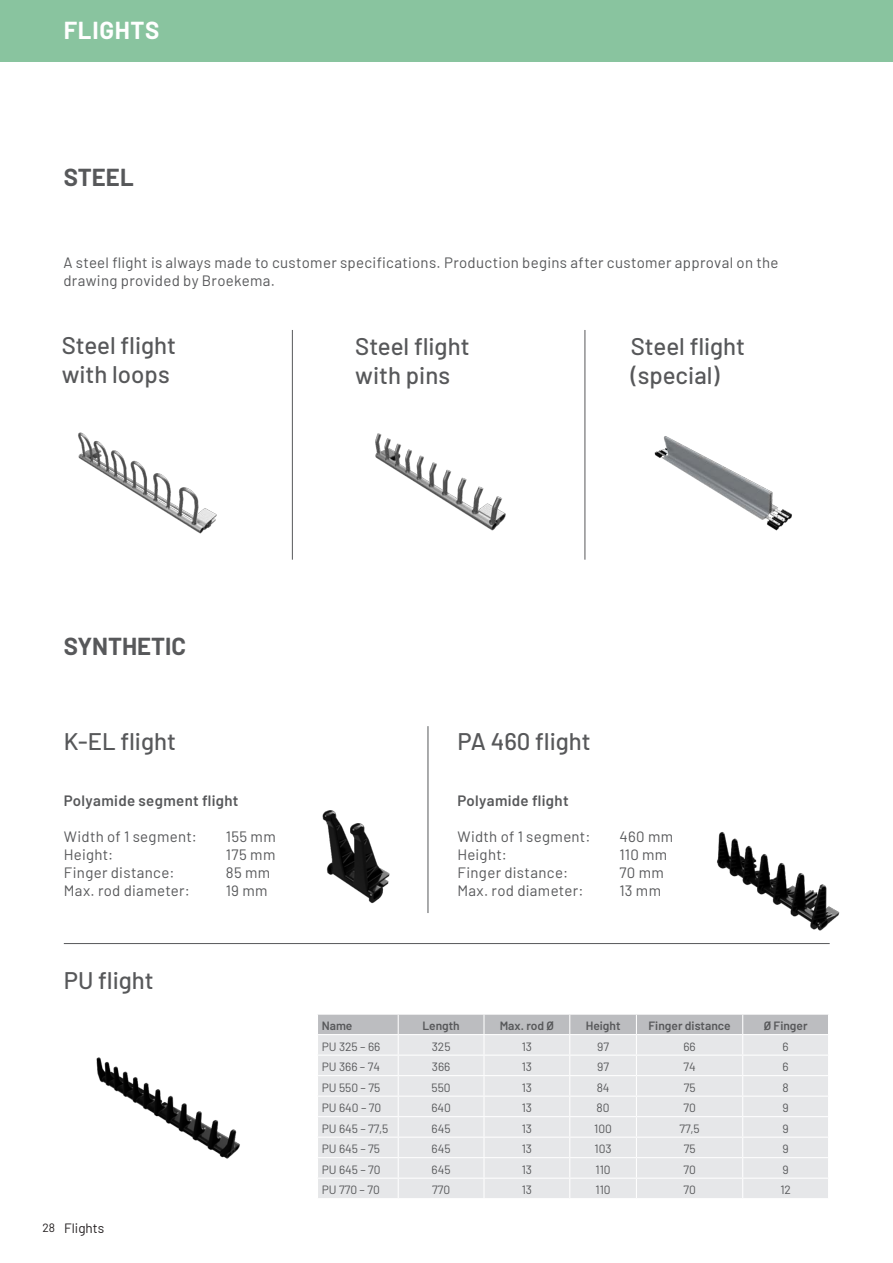
<style>
.page{position:relative;width:893px;height:1263px;background:#fff}
.page>*{position:absolute;margin:0;border:0;box-sizing:border-box;transform-origin:0 0}
.t1{font:500 24px/28.8px "Barlow";color:#57585a}
.t2{font:700 24px "Barlow";color:#57585a}
.t3{font:700 24px "Barlow";letter-spacing:.03em;color:#fff}
.t4{font:15px/18px "Barlow";letter-spacing:.02em;color:#57585a}
.t5{font:600 15px "Barlow";letter-spacing:.025em;color:#57585a}
.t6{font:13.5px "Barlow";color:#231f20}
.t7{font:12px "Barlow";color:#57585a}
.t8{font:600 12px "Barlow";color:#57585a}
.t9{font:12px "Barlow";color:#231f20}
</style>
<div class="page">
<div style="left:0;top:0;width:893px;height:62px;background:#89c49f"></div>
<img style="left:78px;top:432px;width:139px;height:102px">
<img style="left:375px;top:433px;width:131px;height:98px">
<img style="left:654px;top:436px;width:138px;height:95px">
<hr style="left:292px;top:330px;width:1px;height:230px;background:#57585a">
<hr style="left:585px;top:330px;width:1px;height:230px;background:#57585a">
<hr style="left:64px;top:943px;width:766px;height:1px;background:#57585a">
<img style="left:322px;top:778px;width:106px;height:135px">
<img style="left:678px;top:832px;width:162px;height:113px">
<img style="left:96px;top:1057px;width:144px;height:102px">
<hr style="left:428px;top:726px;width:1px;height:187px;background:#57585a">
<svg style="left:318px;top:1014px;width:510px;height:184px;background:#e3e4e5"></svg>
<h1 class="t3" style="left:64px;top:13px;width:97px">FLIGHTS</h1>
<p class="t2" style="left:64px;top:159px;width:71px">STEEL</p>
<p class="t4" style="left:63px;top:252px;width:717px">A steel flight is always made to customer specifications. Production begins after customer approval on the drawing provided by Broekema.</p>
<p class="t1" style="left:62px;top:329px;width:116px">Steel flight with loops</p>
<p class="t1" style="left:355px;top:330px;width:116px">Steel flight with pins</p>
<p class="t1" style="left:631px;top:330px;width:116px">Steel flight (special)</p>
<p class="t2" style="left:64px;top:629px;width:124px">SYNTHETIC</p>
<p class="t1" style="left:64px;top:725px;width:114px">K-EL flight</p>
<p class="t1" style="left:457px;top:725px;width:135px">PA 460 flight</p>
<p class="t5" style="left:457px;top:789px;width:113px">Polyamide flight</p>
<p class="t4" style="left:457px;top:826px;width:135px">Width of 1 segment:</p>
<p class="t4" style="left:619px;top:826px;width:55px">460 mm</p>
<p class="t4" style="left:457px;top:844px;width:51px">Height:</p>
<p class="t4" style="left:619px;top:844px;width:49px">110 mm</p>
<p class="t4" style="left:457px;top:862px;width:112px">Finger distance:</p>
<p class="t4" style="left:619px;top:862px;width:46px">70 mm</p>
<p class="t4" style="left:457px;top:880px;width:128px">Max. rod diameter:</p>
<p class="t4" style="left:619px;top:880px;width:43px">13 mm</p>
<p class="t5" style="left:64px;top:789px;width:176px">Polyamide segment flight</p>
<p class="t4" style="left:64px;top:826px;width:135px">Width of 1 segment:</p>
<p class="t4" style="left:226px;top:826px;width:51px">155 mm</p>
<p class="t4" style="left:64px;top:844px;width:51px">Height:</p>
<p class="t4" style="left:226px;top:844px;width:51px">175 mm</p>
<p class="t4" style="left:64px;top:862px;width:112px">Finger distance:</p>
<p class="t4" style="left:226px;top:862px;width:46px">85 mm</p>
<p class="t4" style="left:64px;top:880px;width:128px">Max. rod diameter:</p>
<p class="t4" style="left:226px;top:880px;width:43px">19 mm</p>
<p class="t1" style="left:64px;top:964px;width:91px">PU flight</p>
<p class="t9" style="left:43px;top:1219px;width:14px">28</p>
<p class="t6" style="left:64px;top:1218px;width:42px">Flights</p>
<p class="t8" style="left:322px;top:1017px;width:32px">Name</p>
<p class="t8" style="left:422px;top:1017px;width:39px">Length</p>
<p class="t8" style="left:500px;top:1017px;width:56px">Max. rod Ø</p>
<p class="t8" style="left:586px;top:1017px;width:36px">Height</p>
<p class="t8" style="left:649px;top:1017px;width:84px">Finger distance</p>
<p class="t8" style="left:764px;top:1017px;width:45px">Ø Finger</p>
<p class="t7" style="left:322px;top:1038px;width:60px">PU 325 – 66</p>
<p class="t7" style="left:432px;top:1038px;width:20px">325</p>
<p class="t7" style="left:522px;top:1038px;width:12px">13</p>
<p class="t7" style="left:597px;top:1038px;width:13px">97</p>
<p class="t7" style="left:683px;top:1038px;width:14px">66</p>
<p class="t7" style="left:782px;top:1038px;width:8px">6</p>
<p class="t7" style="left:322px;top:1058px;width:60px">PU 366 – 74</p>
<p class="t7" style="left:432px;top:1058px;width:20px">366</p>
<p class="t7" style="left:522px;top:1058px;width:12px">13</p>
<p class="t7" style="left:597px;top:1058px;width:13px">97</p>
<p class="t7" style="left:683px;top:1058px;width:14px">74</p>
<p class="t7" style="left:782px;top:1058px;width:8px">6</p>
<p class="t7" style="left:322px;top:1079px;width:60px">PU 550 – 75</p>
<p class="t7" style="left:432px;top:1079px;width:21px">550</p>
<p class="t7" style="left:522px;top:1079px;width:12px">13</p>
<p class="t7" style="left:597px;top:1079px;width:14px">84</p>
<p class="t7" style="left:684px;top:1079px;width:13px">75</p>
<p class="t7" style="left:782px;top:1079px;width:8px">8</p>
<p class="t7" style="left:322px;top:1099px;width:61px">PU 640 – 70</p>
<p class="t7" style="left:431px;top:1099px;width:21px">640</p>
<p class="t7" style="left:522px;top:1099px;width:12px">13</p>
<p class="t7" style="left:597px;top:1099px;width:15px">80</p>
<p class="t7" style="left:683px;top:1099px;width:14px">70</p>
<p class="t7" style="left:782px;top:1099px;width:8px">9</p>
<p class="t7" style="left:322px;top:1120px;width:68px">PU 645 – 77,5</p>
<p class="t7" style="left:432px;top:1120px;width:20px">645</p>
<p class="t7" style="left:522px;top:1120px;width:12px">13</p>
<p class="t7" style="left:594px;top:1120px;width:19px">100</p>
<p class="t7" style="left:679px;top:1120px;width:22px">77,5</p>
<p class="t7" style="left:782px;top:1120px;width:8px">9</p>
<p class="t7" style="left:322px;top:1140px;width:60px">PU 645 – 75</p>
<p class="t7" style="left:432px;top:1140px;width:20px">645</p>
<p class="t7" style="left:522px;top:1140px;width:12px">13</p>
<p class="t7" style="left:594px;top:1140px;width:19px">103</p>
<p class="t7" style="left:684px;top:1140px;width:13px">75</p>
<p class="t7" style="left:782px;top:1140px;width:8px">9</p>
<p class="t7" style="left:322px;top:1161px;width:60px">PU 645 – 70</p>
<p class="t7" style="left:432px;top:1161px;width:20px">645</p>
<p class="t7" style="left:522px;top:1161px;width:12px">13</p>
<p class="t7" style="left:595px;top:1161px;width:17px">110</p>
<p class="t7" style="left:683px;top:1161px;width:14px">70</p>
<p class="t7" style="left:782px;top:1161px;width:8px">9</p>
<p class="t7" style="left:322px;top:1181px;width:60px">PU 770 – 70</p>
<p class="t7" style="left:432px;top:1181px;width:20px">770</p>
<p class="t7" style="left:522px;top:1181px;width:12px">13</p>
<p class="t7" style="left:595px;top:1181px;width:17px">110</p>
<p class="t7" style="left:683px;top:1181px;width:14px">70</p>
<p class="t7" style="left:780px;top:1181px;width:12px">12</p>
</div>
